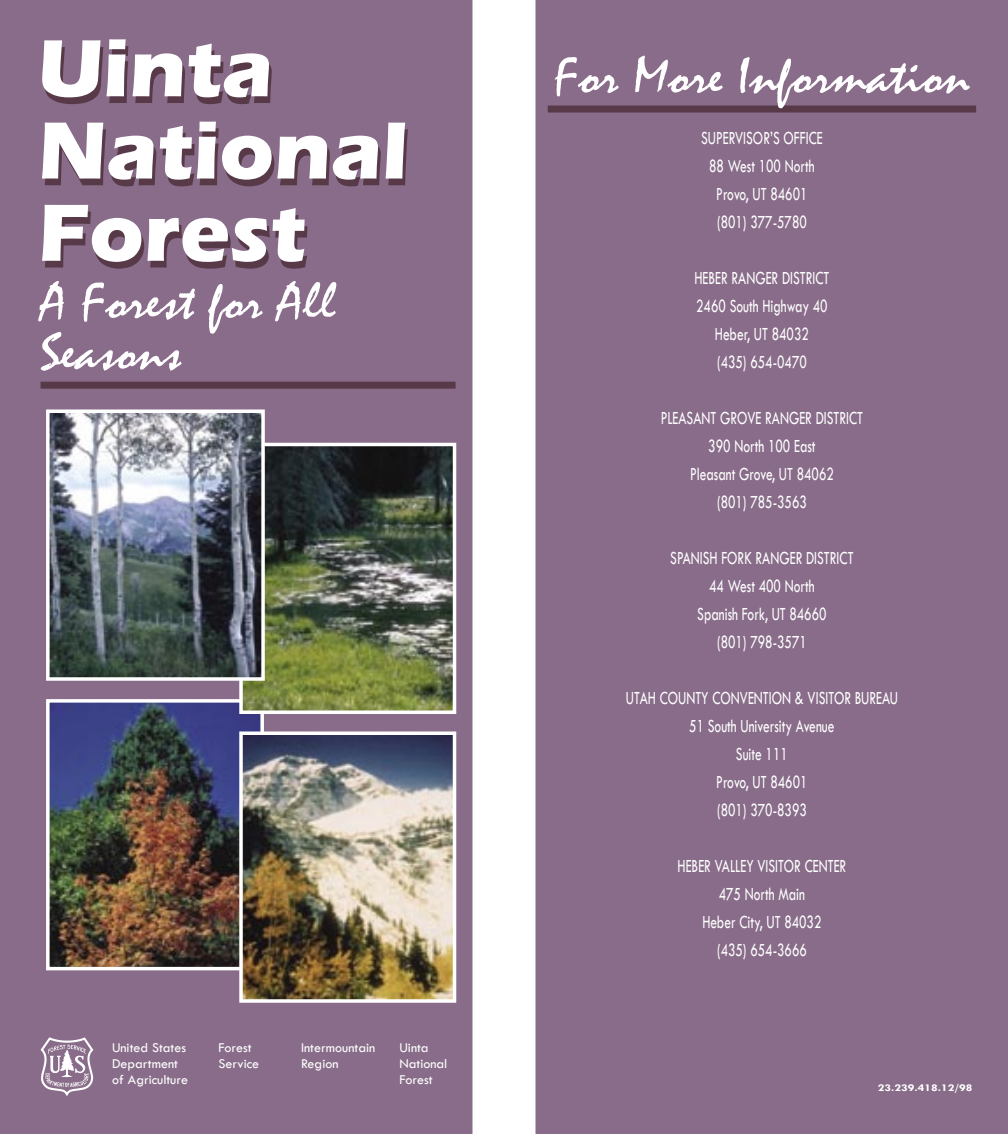
<style>
.page{position:relative;width:1008px;height:1134px;background:#fff}
.page>*{position:absolute;margin:0;border:0;box-sizing:border-box;transform-origin:0 0}
.Headline{font:700 84px/82.2px "Eras ITC";color:#fff}
.Subhead_1{font:52.5px/50.8px "Mistral";color:#fff;scale:1.12 1}
.Body_Text{font:19.25px "Tw Cen";color:#fff;scale:.7 1}
.t1{font:14px "Tw Cen";color:#fff}
.Body_text_INDENT{font:700 10.5px "Tw Cen";color:#fff;scale:1.2 1}
</style>
<div class="page">
<div style="left:536px;top:0;width:472px;height:1134px;background:#886c89"></div>
<div style="left:0;top:0;width:472px;height:1134px;background:#886c89"></div>
<div style="left:548px;top:106px;width:428px;height:7px;background:#573948"></div>
<div style="left:41px;top:382px;width:415px;height:7px;background:#573948"></div>
<svg style="left:39px;top:1036px;width:56px;height:61px;background:#a792a7"></svg>
<img style="left:51px;top:704px;width:208px;height:261px">
<div style="left:46px;top:699px;width:218px;height:271px;border:4px solid #fff"></div>
<img style="left:244px;top:736px;width:207px;height:262px">
<div style="left:239px;top:731px;width:217px;height:272px;border:4px solid #fff"></div>
<img style="left:244px;top:448px;width:207px;height:261px">
<div style="left:239px;top:443px;width:217px;height:271px;border:4px solid #fff"></div>
<img style="left:51px;top:414px;width:209px;height:262px">
<div style="left:46px;top:409px;width:219px;height:272px;border:4px solid #fff"></div>
<p class="Headline" style="left:38px;top:28px;width:372px">Uinta<br>National<br>Forest</p>
<p class="Subhead_1" style="left:41px;top:277px;width:265px">A Forest for All<br>Seasons</p>
<p class="t1" style="left:112px;top:1039px;width:76px">United States</p>
<p class="t1" style="left:218px;top:1039px;width:35px">Forest</p>
<p class="t1" style="left:301px;top:1039px;width:76px">Intermountain</p>
<p class="t1" style="left:399px;top:1039px;width:31px">Uinta</p>
<p class="t1" style="left:112px;top:1055px;width:67px">Department</p>
<p class="t1" style="left:218px;top:1055px;width:42px">Service</p>
<p class="t1" style="left:301px;top:1055px;width:39px">Region</p>
<p class="t1" style="left:399px;top:1055px;width:49px">National</p>
<p class="t1" style="left:112px;top:1071px;width:78px">of Agriculture</p>
<p class="t1" style="left:399px;top:1071px;width:35px">Forest</p>
<p class="Subhead_1" style="left:554px;top:52px;width:373px">For More Information</p>
<p class="Body_Text" style="left:701px;top:126px;width:175px">SUPERVISOR’S OFFICE</p>
<p class="Body_Text" style="left:709px;top:154px;width:152px">88 West 100 North</p>
<p class="Body_Text" style="left:716px;top:182px;width:132px">Provo, UT 84601</p>
<p class="Body_Text" style="left:717px;top:210px;width:130px">(801) 377-5780</p>
<p class="Body_Text" style="left:694px;top:266px;width:195px">HEBER RANGER DISTRICT</p>
<p class="Body_Text" style="left:696px;top:294px;width:189px">2460 South Highway 40</p>
<p class="Body_Text" style="left:715px;top:322px;width:136px">Heber, UT 84032</p>
<p class="Body_Text" style="left:717px;top:350px;width:130px">(435) 654-0470</p>
<p class="Body_Text" style="left:661px;top:406px;width:291px">PLEASANT GROVE RANGER DISTRICT</p>
<p class="Body_Text" style="left:708px;top:434px;width:155px">390 North 100 East</p>
<p class="Body_Text" style="left:690px;top:462px;width:207px">Pleasant Grove, UT 84062</p>
<p class="Body_Text" style="left:717px;top:490px;width:130px">(801) 785-3563</p>
<p class="Body_Text" style="left:670px;top:546px;width:263px">SPANISH FORK RANGER DISTRICT</p>
<p class="Body_Text" style="left:709px;top:574px;width:152px">44 West 400 North</p>
<p class="Body_Text" style="left:697px;top:602px;width:186px">Spanish Fork, UT 84660</p>
<p class="Body_Text" style="left:717px;top:630px;width:130px">(801) 798-3571</p>
<p class="Body_Text" style="left:626px;top:686px;width:390px">UTAH COUNTY CONVENTION &amp; VISITOR BUREAU</p>
<p class="Body_Text" style="left:689px;top:714px;width:209px">51 South University Avenue</p>
<p class="Body_Text" style="left:736px;top:742px;width:76px">Suite 111</p>
<p class="Body_Text" style="left:716px;top:770px;width:132px">Provo, UT 84601</p>
<p class="Body_Text" style="left:717px;top:798px;width:130px">(801) 370-8393</p>
<p class="Body_Text" style="left:678px;top:854px;width:243px">HEBER VALLEY VISITOR CENTER</p>
<p class="Body_Text" style="left:719px;top:882px;width:125px">475 North Main</p>
<p class="Body_Text" style="left:702px;top:910px;width:172px">Heber City, UT 84032</p>
<p class="Body_Text" style="left:717px;top:938px;width:130px">(435) 654-3666</p>
<p class="Body_text_INDENT" style="left:878px;top:1081px;width:80px">23.239.418.12/98</p>
</div>
